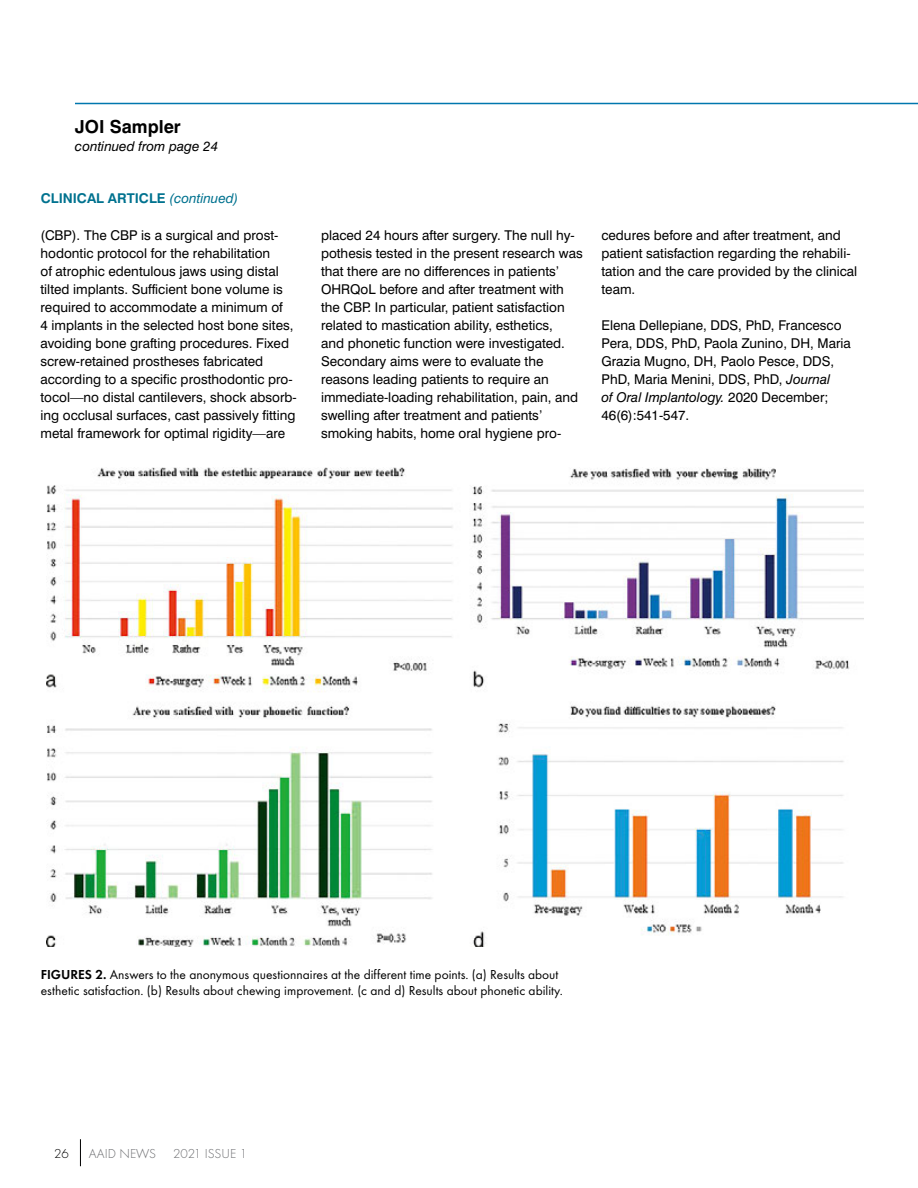
<style>
.page{position:relative;width:918px;height:1188px;background:#fff}
.page>*{position:absolute;margin:0;border:0;box-sizing:border-box;transform-origin:0 0}
.t1{font:700 18px "Swiss 721 BT";color:#000}
.t2{font:13.5px/18px "Swiss 721 BT";color:#000}
.t3{font:13.5px/16.2px "Futura T";color:#000}
.t4{font:700 13.5px "Swiss 721 BT";color:#00728f}
.t5{font:italic 13.5px "Swiss 721 BT";color:#000}
.t6{font:300 13.5px "Futura T";color:#6d6e71}
.t7{font:300 13.5px "Futura T";color:#000}
.s1{font-weight:400;font-style:italic}
.s2{font-style:italic}
.s3{font-weight:600}
</style>
<div class="page">
<svg style="left:80px;top:1139px;width:1px;height:27px"></svg>
<hr style="left:75px;top:103px;width:843px;height:1px;background:#0077ae">
<img style="left:47px;top:467px;width:817px;height:479px">
<h1 class="t1" style="left:75px;top:116px;width:107px">JOI Sampler</h1>
<p class="t5" style="left:75px;top:138px;width:145px">continued from page 24</p>
<p class="t4" style="left:41px;top:190px;width:199px">CLINICAL ARTICLE <span class="s1">(continued)</span></p>
<p class="t2" style="left:40px;top:226px;width:258px">(CBP). The CBP is a surgical and prost&shy;hodontic protocol for the rehabilitation<br>of atrophic edentulous jaws using distal tilted implants. Sufficient bone volume is required to accommodate a minimum of<br>4 implants in the selected host bone sites, avoiding bone grafting procedures. Fixed screw-retained prostheses fabricated according to a specific prosthodontic pro&shy;tocol—no distal cantilevers, shock absorb&shy;ing occlusal surfaces, cast passively fitting metal framework for optimal rigidity—are</p>
<p class="t2" style="left:321px;top:226px;width:263px">placed 24 hours after surgery. The null hy&shy;pothesis tested in the present research was that there are no differences in patients’ OHRQoL before and after treatment with the CBP. In particular, patient satisfaction related to mastication ability, esthetics,<br>and phonetic function were investigated.<br>Secondary aims were to evaluate the reasons leading patients to require an immediate-loading rehabilitation, pain, and swelling after treatment and patients’ smoking habits, home oral hygiene pro-</p>
<p class="t2" style="left:602px;top:226px;width:257px">cedures before and after treatment, and patient satisfaction regarding the rehabili&shy;tation and the care provided by the clinical team.</p>
<p class="t2" style="left:602px;top:316px;width:251px">Elena Dellepiane, DDS, PhD, Francesco Pera, DDS, PhD, Paola Zunino, DH, Maria Grazia Mugno, DH, Paolo Pesce, DDS, PhD, Maria Menini, DDS, PhD, <span class="s2">Journal<br>of Oral Implantology.</span> 2020 December; 46(6):541-547.</p>
<p class="t3" style="left:41px;top:966px;width:523px"><span class="s3">FIGURES 2.</span> Answers to the anonymous questionnaires at the different time points. (a) Results about esthetic satisfaction. (b) Results about chewing improvement. (c and d) Results about phonetic ability.</p>
<p class="t7" style="left:54px;top:1145px;width:16px">26</p>
<p class="t6" style="left:89px;top:1145px;width:69px">AAID NEWS</p>
<p class="t6" style="left:173px;top:1145px;width:76px">2021 ISSUE 1</p>
</div>
